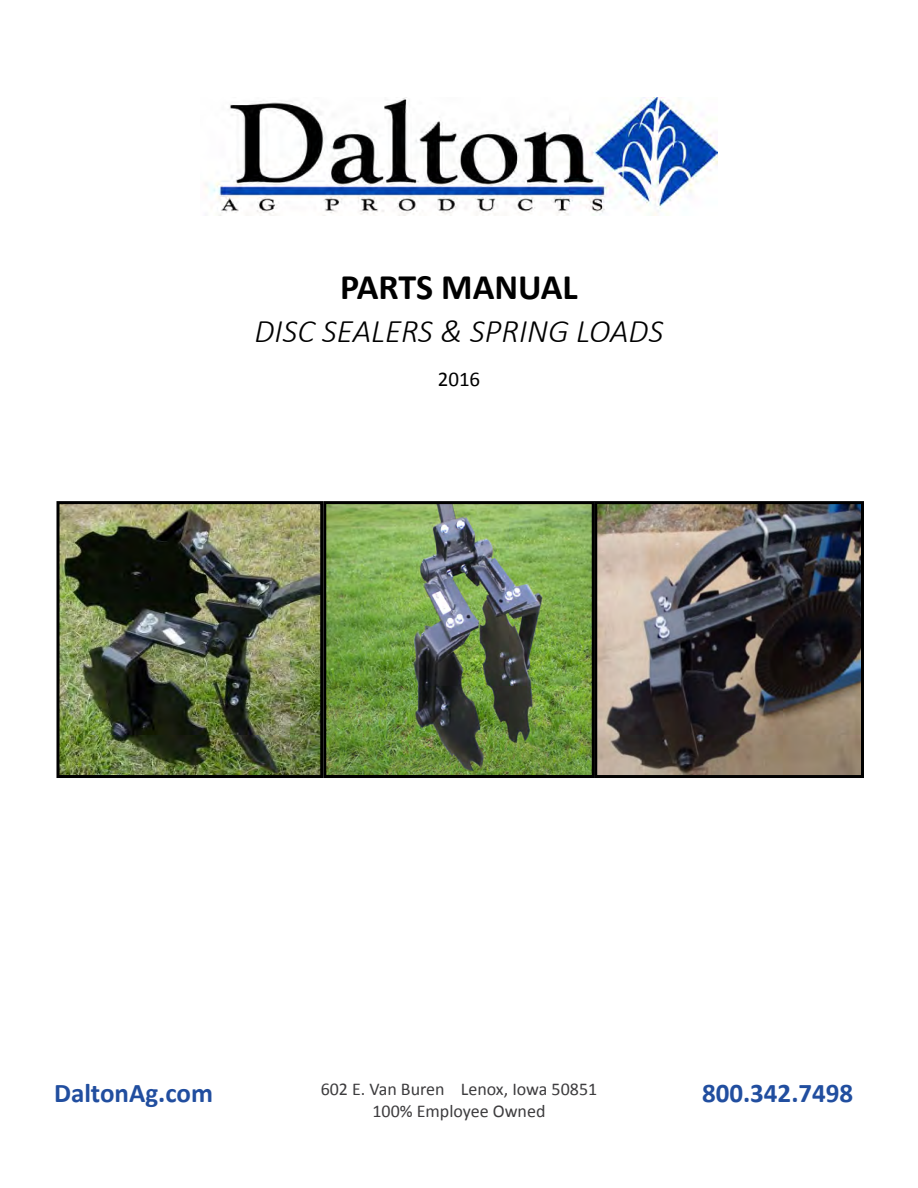
<style>
.page{position:relative;width:918px;height:1188px;background:#fff}
.page>*{position:absolute;margin:0;border:0;box-sizing:border-box;transform-origin:0 0}
.t1{font:700 36px "Calibri";color:#000}
.t2{font:italic 300 33px "Calibri";color:#000}
.t3{font:700 27px "Calibri";color:#214e9f}
.t4{font:21px "Calibri";color:#000}
.t5{font:18px "Calibri";color:#3d3c3e}
</style>
<div class="page">
<img style="left:205px;top:97px;width:513px;height:119px">
<img style="left:60px;top:505px;width:259px;height:269px">
<div style="left:56px;top:501px;width:267px;height:277px;border:3px solid #000"></div>
<img style="left:327px;top:505px;width:264px;height:269px">
<div style="left:323px;top:501px;width:272px;height:277px;border:3px solid #000"></div>
<img style="left:598px;top:505px;width:262px;height:269px">
<div style="left:594px;top:501px;width:270px;height:277px;border:3px solid #000"></div>
<h1 class="t1" style="left:340px;top:264px;width:239px">PARTS MANUAL</h1>
<h2 class="t2" style="left:255px;top:311px;width:410px">DISC SEALERS &amp; SPRING LOADS</h2>
<p class="t4" style="left:438px;top:365px;width:44px">2016</p>
<h3 class="t3" style="left:54px;top:1076px;width:161px">DaltonAg.com</h3>
<p class="t5" style="left:321px;top:1078px;width:278px">602 E. Van Buren Lenox, Iowa 50851</p>
<h3 class="t3" style="left:702px;top:1076px;width:153px">800.342.7498</h3>
<p class="t5" style="left:372px;top:1100px;width:175px">100% Employee Owned</p>
</div>
